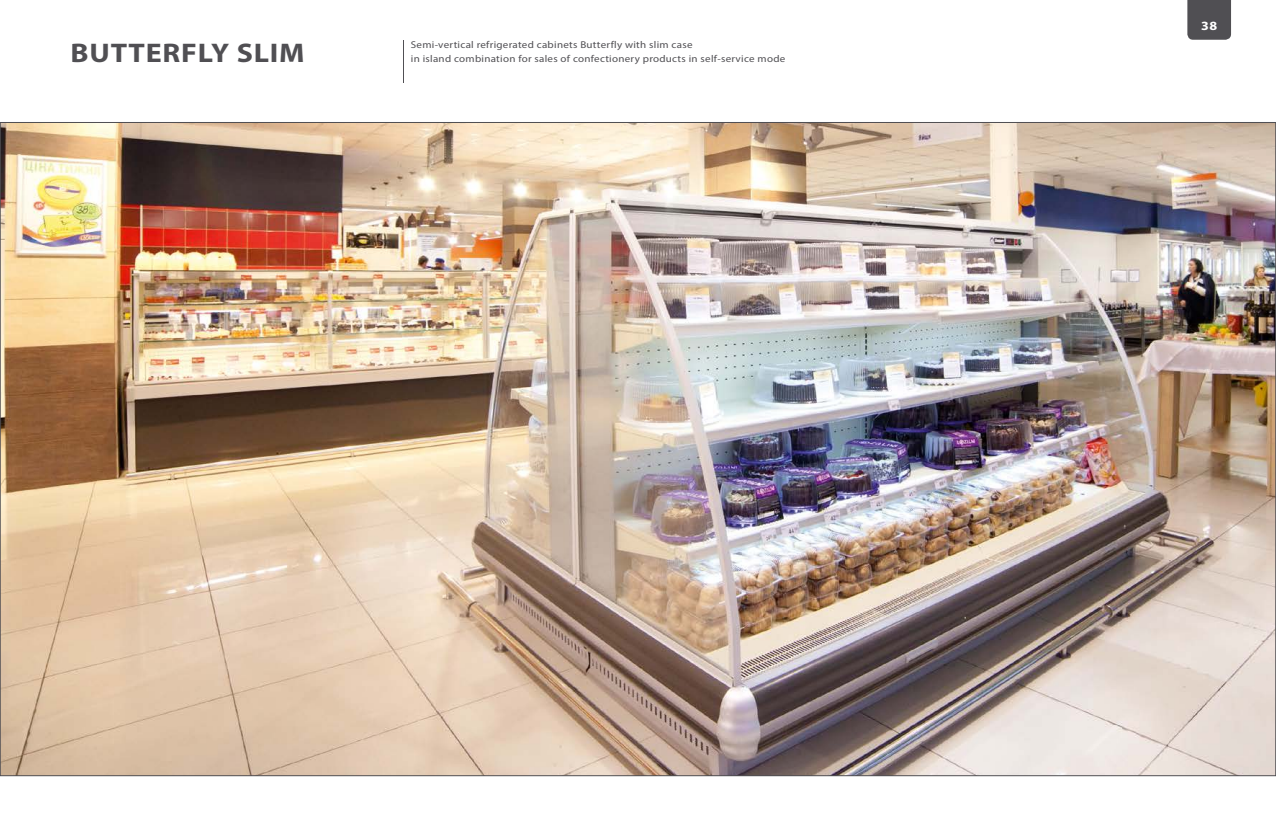
<style>
.page{position:relative;width:1276px;height:823px;background:#fff}
.page>*{position:absolute;margin:0;border:0;box-sizing:border-box;transform-origin:0 0}
.t1{font:700 27px "Myriad Pro";letter-spacing:.025em;color:#504f53;scale:1.11 1}
.t2{font:700 12.6px "Myriad Pro";color:#fff;scale:1.11 1}
.t3{font:9.9px "Myriad Pro";letter-spacing:.025em;color:#504f53;scale:1.11 1}
</style>
<div class="page">
<div style="left:1187px;top:0;width:44px;height:40px;background:#504f53"></div>
<img style="left:2px;top:124px;width:1272px;height:649px">
<hr style="left:403px;top:40px;width:1px;height:42px;background:#504f53">
<p class="t3" style="left:411px;top:39px;width:255px">Semi-vertical refrigerated cabinets Butterfly with slim case</p>
<h1 class="t1" style="left:71px;top:35px;width:212px">BUTTERFLY SLIM</h1>
<p class="t3" style="left:411px;top:53px;width:339px">in island combination for sales of confectionery products in self-service mode</p>
<p class="t2" style="left:1201px;top:18px;width:16px">38</p>
</div>
